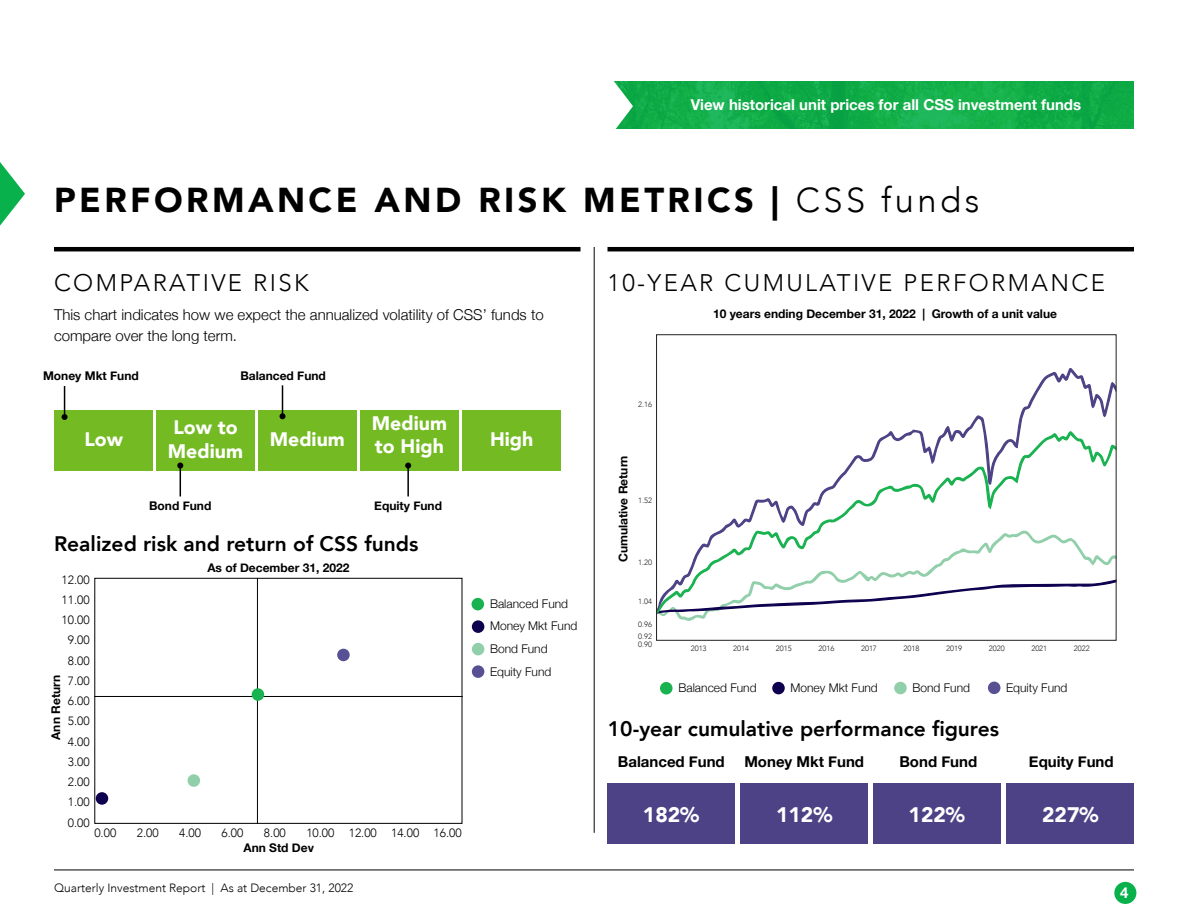
<style>
.page{position:relative;width:1188px;height:918px;background:#fff}
.page>*{position:absolute;margin:0;border:0;box-sizing:border-box;transform-origin:0 0}
.t1{font:900 34.5px "Avenir";letter-spacing:.1em;color:#000}
.t2{font:300 24px "Avenir";letter-spacing:.1em;color:#000}
.t3{font:800 21px "Avenir";color:#000}
.t4{font:900 21px "Avenir";color:#fff}
.t5{font:900 19.5px/23.4px "Avenir";color:#fff}
.t6{font:300 15px/21px "Helvetica Neue";color:#000}
.t7{font:700 15px "Helvetica Neue";color:#fff}
.t8{font:700 15px "Helvetica Neue";color:#000}
.t9{font:700 12px "Helvetica Neue";color:#000}
.t10{font:300 12px/20.2px "Avenir";color:#000;text-align:center}
.t11{font:300 12px/22.6px "Helvetica Neue";color:#000}
.t12{font:300 7.65px/12.1px "Avenir";color:#231f20}
.s1{font-weight:300}
</style>
<div class="page">
<div style="left:1114px;top:882px;width:22px;height:22px;background:#08b14b;border-radius:50%"></div>
<hr style="left:54px;top:870px;width:1080px;height:1px;background:#000">
<svg style="left:0;top:162px;width:25px;height:64px"></svg>
<hr style="left:594px;top:247px;width:1px;height:586px;background:#000">
<hr style="left:54px;top:247px;width:526px;height:4px;background:#000">
<hr style="left:608px;top:247px;width:526px;height:4px;background:#000">
<div style="left:54px;top:410px;width:99px;height:61px;background:#74bb23"></div>
<div style="left:156px;top:410px;width:99px;height:61px;background:#74bb23"></div>
<div style="left:258px;top:410px;width:99px;height:61px;background:#74bb23"></div>
<div style="left:462px;top:410px;width:99px;height:61px;background:#74bb23"></div>
<div style="left:360px;top:410px;width:99px;height:61px;background:#74bb23"></div>
<hr style="left:64px;top:386px;width:1px;height:31px;background:#000">
<svg style="left:62px;top:414px;width:6px;height:6px"></svg>
<hr style="left:180px;top:466px;width:1px;height:30px;background:#000">
<svg style="left:177px;top:463px;width:6px;height:6px"></svg>
<hr style="left:282px;top:385px;width:1px;height:31px;background:#000">
<svg style="left:280px;top:413px;width:6px;height:6px"></svg>
<hr style="left:407px;top:466px;width:2px;height:30px;background:#000">
<svg style="left:405px;top:463px;width:6px;height:6px"></svg>
<div style="left:472px;top:598px;width:12px;height:12px;background:#19b250;border-radius:50%"></div>
<div style="left:472px;top:620px;width:12px;height:13px;background:#0f004f;border-radius:50%"></div>
<div style="left:472px;top:643px;width:12px;height:12px;background:#91cfaa;border-radius:50%"></div>
<div style="left:472px;top:665px;width:12px;height:13px;background:#575194;border-radius:50%"></div>
<div style="left:94px;top:578px;width:368px;height:246px;border:1px solid #000"></div>
<hr style="left:94px;top:696px;width:369px;height:1px;background:#000">
<hr style="left:257px;top:578px;width:1px;height:246px;background:#000">
<div style="left:252px;top:688px;width:12px;height:13px;background:#19b250;border-radius:50%"></div>
<div style="left:96px;top:792px;width:12px;height:13px;background:#0f004f;border-radius:50%"></div>
<div style="left:188px;top:774px;width:12px;height:13px;background:#91cfaa;border-radius:50%"></div>
<div style="left:337px;top:649px;width:13px;height:12px;background:#575194;border-radius:50%"></div>
<div style="left:660px;top:682px;width:13px;height:13px;background:#19b250;border-radius:50%"></div>
<div style="left:772px;top:682px;width:13px;height:12px;background:#0f004f;border-radius:50%"></div>
<div style="left:894px;top:682px;width:13px;height:12px;background:#91cfaa;border-radius:50%"></div>
<div style="left:988px;top:682px;width:12px;height:12px;background:#575194;border-radius:50%"></div>
<div style="left:608px;top:783px;width:127px;height:60px;background:#4d4285"></div>
<div style="left:741px;top:783px;width:127px;height:60px;background:#4d4285"></div>
<div style="left:874px;top:783px;width:127px;height:60px;background:#4d4285"></div>
<div style="left:1007px;top:783px;width:127px;height:60px;background:#4d4285"></div>
<svg style="left:633px;top:81px;width:501px;height:47px;fill:#11ad47"></svg>
<svg style="left:614px;top:81px;width:19px;height:48px"></svg>
<svg style="left:659px;top:366px;width:458px;height:258px"></svg>
<svg style="left:658px;top:428px;width:459px;height:186px"></svg>
<div style="left:656px;top:334px;width:460px;height:307px;border:1px solid #231f20"></div>
<p class="t7" style="left:691px;top:95px;width:392px">View historical unit prices for all CSS investment funds</p>
<h1 class="t1" style="left:54px;top:170px;width:927px">PERFORMANCE AND RISK METRICS | <span class="s1">CSS funds</span></h1>
<h2 class="t2" style="left:54px;top:269px;width:256px">COMPARATIVE RISK</h2>
<h2 class="t2" style="left:608px;top:269px;width:499px">10-YEAR CUMULATIVE PERFORMANCE</h2>
<p class="t6" style="left:54px;top:304px;width:491px">This chart indicates how we expect the annualized volatility of CSS’ funds to compare over the long term.</p>
<p class="t9" style="left:713px;top:306px;width:346px">10 years ending December 31, 2022 | Growth of a unit value</p>
<p class="t9" style="left:43px;top:368px;width:97px">Money Mkt Fund</p>
<p class="t9" style="left:240px;top:368px;width:87px">Balanced Fund</p>
<h3 class="t5" style="left:84px;top:427px;width:40px">Low</h3>
<h3 class="t5" style="left:168px;top:415px;width:77px">Low to<br>Medium</h3>
<h3 class="t5" style="left:270px;top:427px;width:77px">Medium</h3>
<p class="t9" style="left:149px;top:498px;width:64px">Bond Fund</p>
<h3 class="t5" style="left:372px;top:411px;width:77px">Medium to High</h3>
<p class="t9" style="left:374px;top:498px;width:69px">Equity Fund</p>
<h3 class="t3" style="left:54px;top:527px;width:366px">Realized risk and return of CSS funds</h3>
<p class="t10" style="left:62px;top:569px;width:30px">12.00<br>11.00<br>10.00<br>9.00<br>8.00<br>7.00<br>6.00<br>5.00<br>4.00<br>3.00<br>2.00<br>1.00<br>0.00</p>
<p class="t9" style="left:207px;top:561px;width:144px">As of December 31, 2022</p>
<p class="t9" style="left:48px;top:740px;width:66px;rotate:-90deg">Ann Return</p>
<p class="t10" style="left:94px;top:823px;width:23px">0.00</p>
<p class="t10" style="left:137px;top:823px;width:23px">2.00</p>
<p class="t10" style="left:179px;top:823px;width:23px">4.00</p>
<p class="t10" style="left:222px;top:823px;width:23px">6.00</p>
<p class="t10" style="left:264px;top:823px;width:23px">8.00</p>
<p class="t10" style="left:306px;top:823px;width:157px">10.00 12.00 14.00 16.00</p>
<p class="t9" style="left:243px;top:840px;width:72px">Ann Std Dev</p>
<p class="t10" style="left:54px;top:878px;width:301px">Quarterly Investment Report | As at December 31, 2022</p>
<h3 class="t5" style="left:490px;top:427px;width:45px">High</h3>
<p class="t11" style="left:490px;top:592px;width:89px">Balanced Fund<br>Money Mkt Fund<br>Bond Fund<br>Equity Fund</p>
<p class="t12" style="left:638px;top:398px;width:15px">2.16</p>
<p class="t9" style="left:616px;top:562px;width:108px;rotate:-90deg">Cumulative Return</p>
<p class="t12" style="left:638px;top:494px;width:15px">1.52</p>
<p class="t12" style="left:638px;top:557px;width:15px">1.20</p>
<p class="t12" style="left:638px;top:595px;width:15px">1.04</p>
<p class="t12" style="left:638px;top:618px;width:15px">0.96<br>0.92</p>
<p class="t12" style="left:638px;top:638px;width:15px">0.90</p>
<p class="t12" style="left:691px;top:643px;width:17px">2013</p>
<p class="t12" style="left:733px;top:643px;width:17px">2014</p>
<p class="t12" style="left:776px;top:643px;width:17px">2015</p>
<p class="t12" style="left:818px;top:643px;width:17px">2016</p>
<p class="t12" style="left:861px;top:643px;width:17px">2017</p>
<p class="t12" style="left:904px;top:643px;width:17px">2018</p>
<p class="t12" style="left:946px;top:643px;width:17px">2019</p>
<p class="t12" style="left:989px;top:643px;width:17px">2020</p>
<p class="t12" style="left:1031px;top:643px;width:17px">2021</p>
<p class="t12" style="left:1074px;top:643px;width:17px">2022</p>
<p class="t11" style="left:679px;top:676px;width:80px">Balanced Fund</p>
<p class="t11" style="left:790px;top:676px;width:89px">Money Mkt Fund</p>
<p class="t11" style="left:912px;top:676px;width:59px">Bond Fund</p>
<p class="t11" style="left:1006px;top:676px;width:63px">Equity Fund</p>
<h3 class="t3" style="left:608px;top:712px;width:393px">10-year cumulative performance figures</h3>
<p class="t8" style="left:618px;top:752px;width:108px">Balanced Fund</p>
<p class="t8" style="left:744px;top:752px;width:121px">Money Mkt Fund</p>
<p class="t8" style="left:899px;top:752px;width:79px">Bond Fund</p>
<p class="t8" style="left:1029px;top:752px;width:86px">Equity Fund</p>
<h3 class="t4" style="left:643px;top:797px;width:58px">182%</h3>
<h3 class="t4" style="left:776px;top:797px;width:58px">112%</h3>
<h3 class="t4" style="left:909px;top:797px;width:58px">122%</h3>
<h3 class="t4" style="left:1042px;top:797px;width:58px">227%</h3>
<p class="t7" style="left:1120px;top:883px;width:10px">4</p>
</div>
